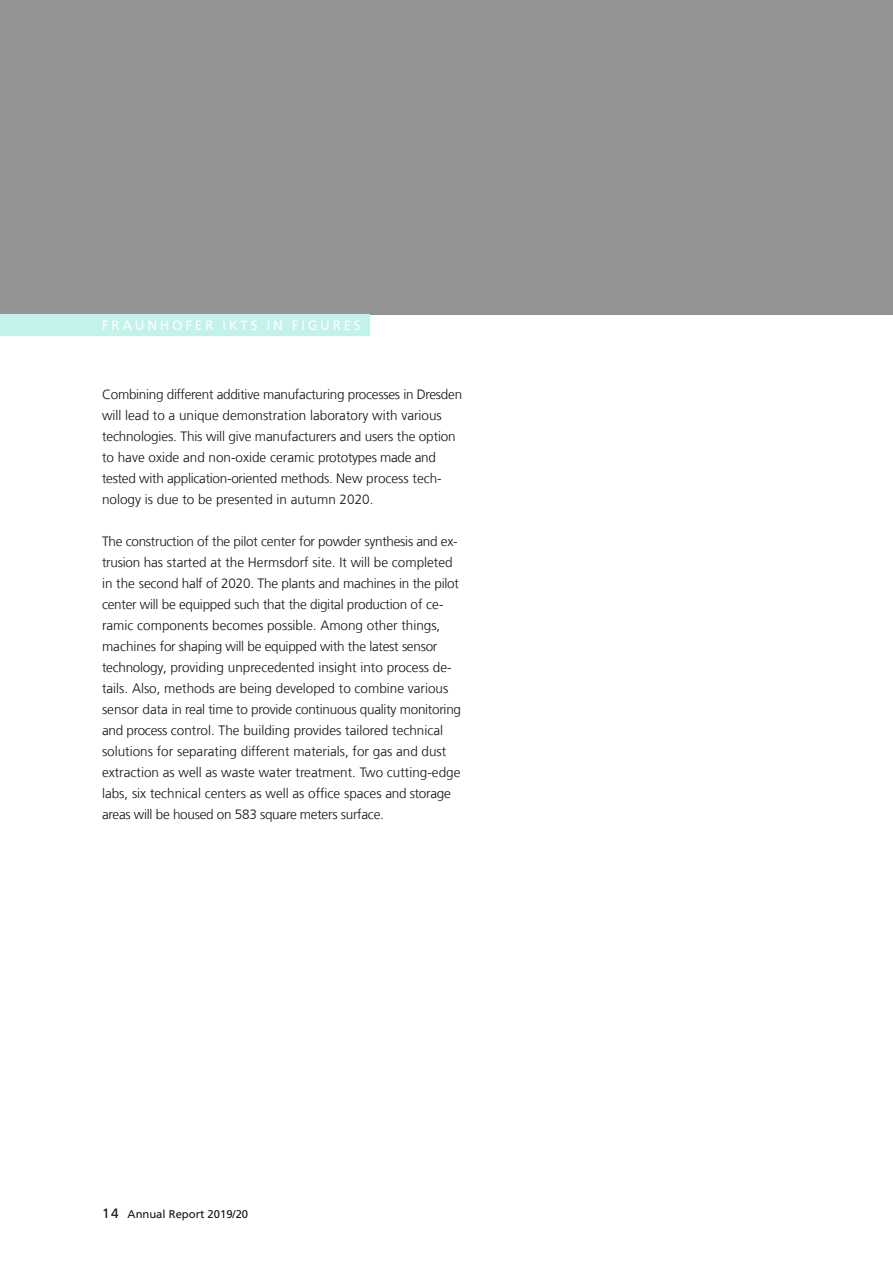
<style>
.page{position:relative;width:893px;height:1263px;background:#fff}
.page>*{position:absolute;margin:0;border:0;box-sizing:border-box;transform-origin:0 0}
.t1{font:300 13.5px/21px "Frutiger LT Com";color:#131413}
.t2{font:13.5px "Frutiger LT Com";letter-spacing:.2em;color:#fff}
.t3{font:11.25px "Frutiger LT Com";color:#131413}
.s1{font-size:13.5px}
</style>
<div class="page">
<div style="left:0;top:0;width:893px;height:315px;background:#949494"></div>
<div style="left:0;top:315px;width:369px;height:21px;background:#c3f2ea"></div>
<p class="t2" style="left:102px;top:318px;width:260px">FRAUNHOFER IKTS IN FIGURES</p>
<p class="t1" style="left:102px;top:384px;width:362px">Combining different additive manufacturing processes in Dresden will lead to a unique demonstration laboratory with various technologies. This will give manufacturers and users the option to have oxide and non-oxide ceramic prototypes made and tested with application-oriented methods. New process tech&shy;nology is due to be presented in autumn 2020.</p>
<p class="t1" style="left:102px;top:531px;width:361px">The construction of the pilot center for powder synthesis and ex&shy;trusion has started at the Hermsdorf site. It will be completed in the second half of 2020. The plants and machines in the pilot center will be equipped such that the digital production of ce&shy;ramic components becomes possible. Among other things, machines for shaping will be equipped with the latest sensor technology, providing unprecedented insight into process de&shy;tails. Also, methods are being developed to combine various sensor data in real time to provide continuous quality monitoring and process control. The building provides tailored technical solutions for separating different materials, for gas and dust extraction as well as waste water treatment. Two cutting-edge labs, six technical centers as well as office spaces and storage areas will be housed on 583 square meters surface.</p>
<p class="t3" style="left:102px;top:1207px;width:148px"><span class="s1">14</span> Annual Report 2019/20</p>
</div>
